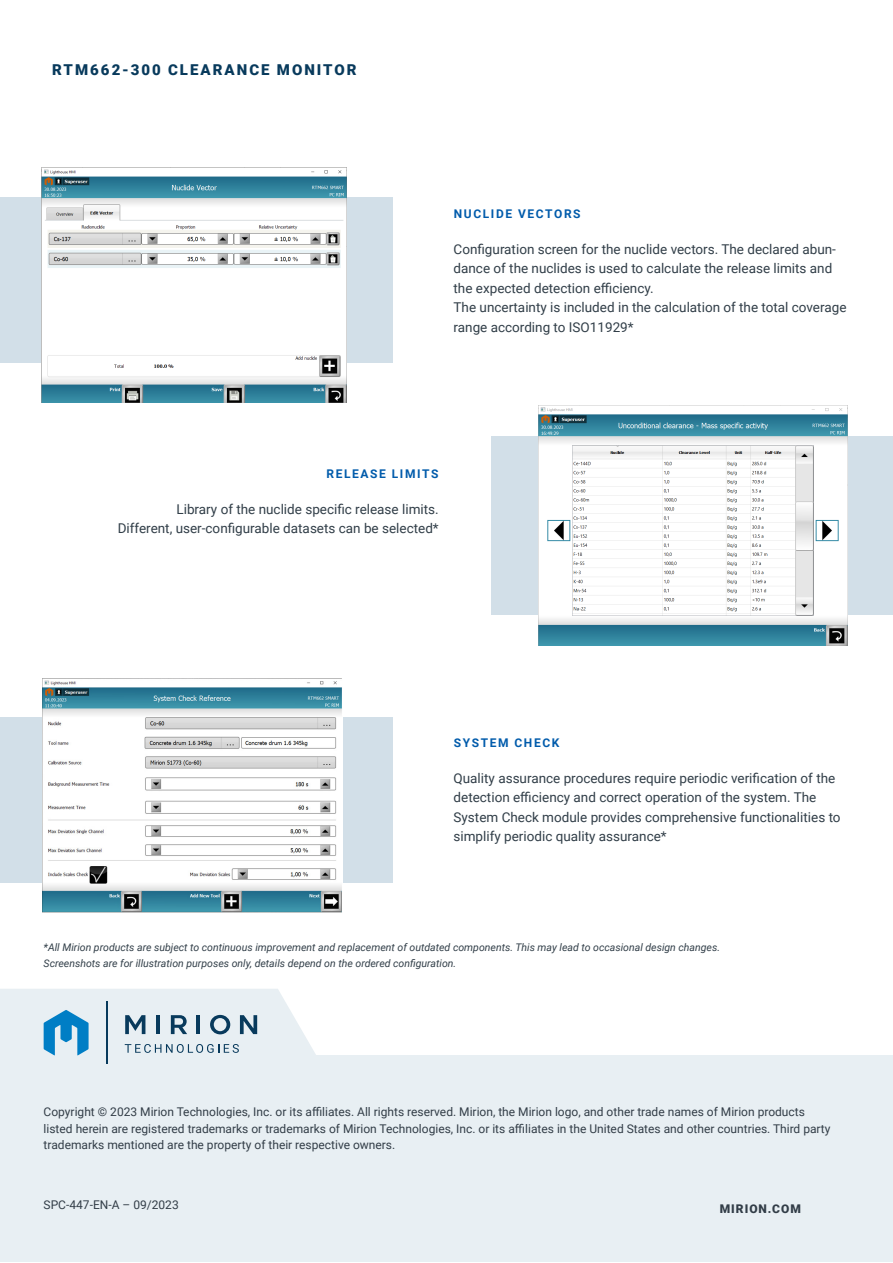
<style>
.page{position:relative;width:893px;height:1263px;background:#fff}
.page>*{position:absolute;margin:0;border:0;box-sizing:border-box;transform-origin:0 0}
.H3_Subhead{font:900 15px "Roboto";letter-spacing:.135em;color:#083a5c}
.t1{font:13.5px/19.5px "Roboto";color:#313e48}
.t2{font:12px/16.5px "Roboto";color:#323d47}
.t3{font:700 12px "Roboto";letter-spacing:.135em;color:#015bab}
.t4{font:900 12px "Roboto";letter-spacing:.085em;color:#323d47}
.t5{font:italic 10.5px "Roboto";color:#313e48}
</style>
<div class="page">
<div style="left:0;top:1056px;width:893px;height:206px;background:#e8eff3"></div>
<svg style="left:0;top:989px;width:332px;height:75px"></svg>
<div style="left:0;top:197px;width:393px;height:165px;background:#d2dfe8"></div>
<div style="left:491px;top:436px;width:402px;height:179px;background:#d2dfe8"></div>
<img style="left:41px;top:168px;width:306px;height:234px">
<img style="left:538px;top:405px;width:309px;height:241px">
<div style="left:0;top:717px;width:393px;height:166px;background:#d2dfe8"></div>
<img style="left:43px;top:678px;width:299px;height:235px">
<p class="H3_Subhead" style="left:52px;top:59px;width:306px">RTM662-300 CLEARANCE MONITOR</p>
<p class="t3" style="left:454px;top:205px;width:128px">NUCLIDE VECTORS</p>
<p class="t1" style="left:454px;top:239px;width:384px">Configuration screen for the nuclide vectors. The declared abun&shy;dance of the nuclides is used to calculate the release limits and the expected detection efficiency.</p>
<p class="t1" style="left:454px;top:297px;width:394px">The uncertainty is included in the calculation of the total coverage range according to ISO11929*</p>
<p class="t3" style="left:326px;top:465px;width:114px">RELEASE LIMITS</p>
<p class="t1" style="left:176px;top:499px;width:264px">Library of the nuclide specific release limits.</p>
<p class="t1" style="left:118px;top:518px;width:322px">Different, user-configurable datasets can be selected*</p>
<p class="t3" style="left:454px;top:734px;width:107px">SYSTEM CHECK</p>
<p class="t1" style="left:454px;top:768px;width:389px">Quality assurance procedures require periodic verification of the detection efficiency and correct operation of the system. The System Check module provides comprehensive functionalities to simplify periodic quality assurance*</p>
<p class="t5" style="left:44px;top:940px;width:678px">*All Mirion products are subject to continuous improvement and replacement of outdated components. This may lead to occasional design changes.</p>
<p class="t5" style="left:44px;top:956px;width:414px">Screenshots are for illustration purposes only, details depend on the ordered configuration.</p>
<p class="t2" style="left:44px;top:1103px;width:788px">Copyright © 2023 Mirion Technologies, Inc. or its affiliates. All rights reserved. Mirion, the Mirion logo, and other trade names of Mirion products listed herein are registered trademarks or trademarks of Mirion Technologies, Inc. or its affiliates in the United States and other countries. Third party trademarks mentioned are the property of their respective owners.</p>
<p class="t2" style="left:44px;top:1196px;width:137px">SPC-447-EN-A – 09/2023</p>
<p class="t4" style="left:720px;top:1200px;width:83px">MIRION.COM</p>
</div>
